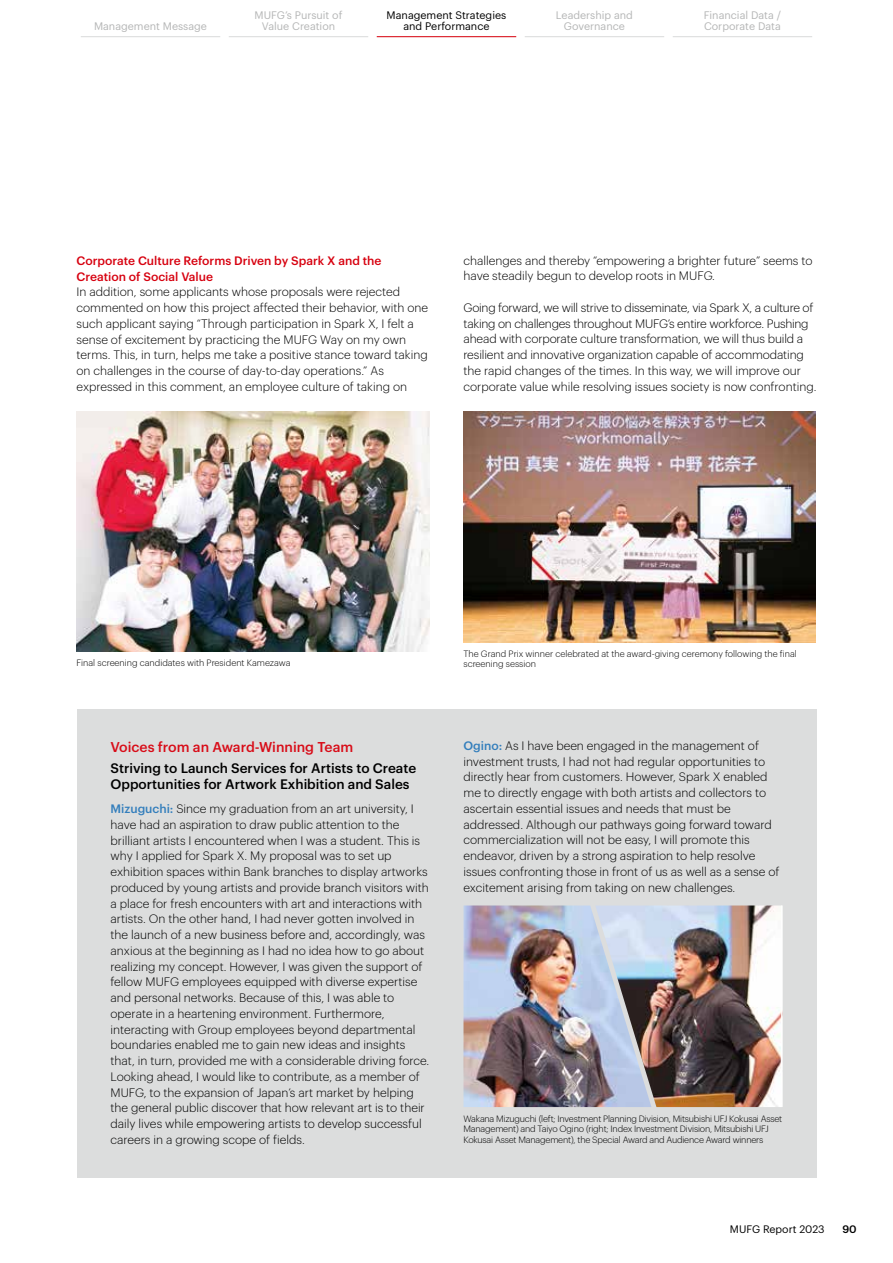
<style>
.page{position:relative;width:893px;height:1263px;background:#fff}
.page>*{position:absolute;margin:0;border:0;box-sizing:border-box;transform-origin:0 0}
.t1{font:500 13.95px "Graphik";color:#d80c18}
.t2{font:500 13.5px/16.5px "Graphik";color:#000}
.t3{font:300 12px/15.8px "Graphik";color:#000}
.t4{font:500 12px/15.8px "Graphik";color:#d7000f}
.t5{font:10.65px/11.7px "Graphik";color:#b5b6b6;text-align:center}
.t6{font:10.65px/11.7px "Graphik";color:#000;text-align:center}
.t7{font:500 10.65px "Graphik";color:#000}
.t8{font:300 9px/10.5px "Graphik";letter-spacing:-.02em;color:#000}
.t9{font:300 9px/10.5px "Graphik";color:#000}
.s1{font-weight:500;color:#337ebc}
</style>
<div class="page">
<hr style="left:81px;top:36px;width:139px;height:1px;background:#dcdddd">
<hr style="left:229px;top:36px;width:139px;height:1px;background:#dcdddd">
<hr style="left:377px;top:36px;width:139px;height:1px;background:#d80c18">
<hr style="left:525px;top:36px;width:139px;height:1px;background:#dcdddd">
<hr style="left:673px;top:36px;width:139px;height:1px;background:#dcdddd">
<img style="left:76px;top:412px;width:353px;height:239px">
<img style="left:463px;top:412px;width:353px;height:230px">
<div style="left:77px;top:710px;width:739px;height:468px;background:#dcdddd"></div>
<img style="left:651px;top:905px;width:130px;height:202px">
<img style="left:463px;top:905px;width:188px;height:202px">
<hr style="left:781px;top:905px;width:1px;height:202px;background:#fff">
<p class="t5" style="left:94px;top:20px;width:114px">Management Message</p>
<p class="t5" style="left:255px;top:8px;width:89px">MUFG’s Pursuit of<br>Value Creation</p>
<p class="t6" style="left:387px;top:8px;width:121px">Management Strategies and Performance</p>
<p class="t5" style="left:556px;top:8px;width:79px">Leadership and<br>Governance</p>
<p class="t5" style="left:704px;top:8px;width:79px;text-align:left">Financial Data /<br>Corporate Data</p>
<p class="t4" style="left:77px;top:251px;width:306px">Corporate Culture Reforms Driven by Spark X and the<br>Creation of Social Value</p>
<p class="t3" style="left:77px;top:283px;width:353px">In addition, some applicants whose proposals were rejected commented on how this project affected their behavior, with one such applicant saying “Through participation in Spark X, I felt a sense of excitement by practicing the MUFG Way on my own terms. This, in turn, helps me take a positive stance toward taking on challenges in the course of day-to-day operations.” As expressed in this comment, an employee culture of taking on</p>
<p class="t3" style="left:463px;top:252px;width:351px">challenges and thereby “empowering a brighter future” seems to have steadily begun to develop roots in MUFG.</p>
<p class="t3" style="left:463px;top:299px;width:354px">Going forward, we will strive to disseminate, via Spark X, a culture of taking on challenges throughout MUFG’s entire workforce. Pushing ahead with corporate culture transformation, we will thus build a resilient and innovative organization capable of accommodating the rapid changes of the times. In this way, we will improve our corporate value while resolving issues society is now confronting.</p>
<p class="t9" style="left:77px;top:656px;width:216px">Final screening candidates with President Kamezawa</p>
<p class="t9" style="left:463px;top:647px;width:335px">The Grand Prix winner celebrated at the award-giving ceremony following the final screening session</p>
<p class="t1" style="left:111px;top:736px;width:244px">Voices from an Award-Winning Team</p>
<p class="t2" style="left:111px;top:758px;width:307px">Striving to Launch Services for Artists to Create<br>Opportunities for Artwork Exhibition and Sales</p>
<p class="t3" style="left:111px;top:800px;width:320px"><span class="s1">Mizuguchi:</span> Since my graduation from an art university, I have had an aspiration to draw public attention to the brilliant artists I encountered when I was a student. This is why I applied for Spark X. My proposal was to set up exhibition spaces within Bank branches to display artworks produced by young artists and provide branch visitors with a place for fresh encounters with art and interactions with artists. On the other hand, I had never gotten involved in the launch of a new business before and, accordingly, was anxious at the beginning as I had no idea how to go about realizing my concept. However, I was given the support of fellow MUFG employees equipped with diverse expertise and personal networks. Because of this, I was able to operate in a heartening environment. Furthermore, interacting with Group employees beyond departmental boundaries enabled me to gain new ideas and insights that, in turn, provided me with a considerable driving force.<br>Looking ahead, I would like to contribute, as a member of MUFG, to the expansion of Japan’s art market by helping the general public discover that how relevant art is to their daily lives while empowering artists to develop successful careers in a growing scope of fields.</p>
<p class="t3" style="left:463px;top:737px;width:318px"><span class="s1">Ogino:</span> As I have been engaged in the management of investment trusts, I had not had regular opportunities to directly hear from customers. However, Spark X enabled me to directly engage with both artists and collectors to ascertain essential issues and needs that must be addressed. Although our pathways going forward toward commercialization will not be easy, I will promote this endeavor, driven by a strong aspiration to help resolve issues confronting those in front of us as well as a sense of excitement arising from taking on new challenges.</p>
<p class="t8" style="left:463px;top:1113px;width:320px">Wakana Mizuguchi (left; Investment Planning Division, Mitsubishi UFJ Kokusai Asset<br>Management) and Taiyo Ogino (right; Index Investment Division, Mitsubishi UFJ<br>Kokusai Asset Management), the Special Award and Audience Award winners</p>
<p class="t6" style="left:730px;top:1222px;width:96px">MUFG Report 2023</p>
<p class="t7" style="left:842px;top:1221px;width:16px">90</p>
</div>
